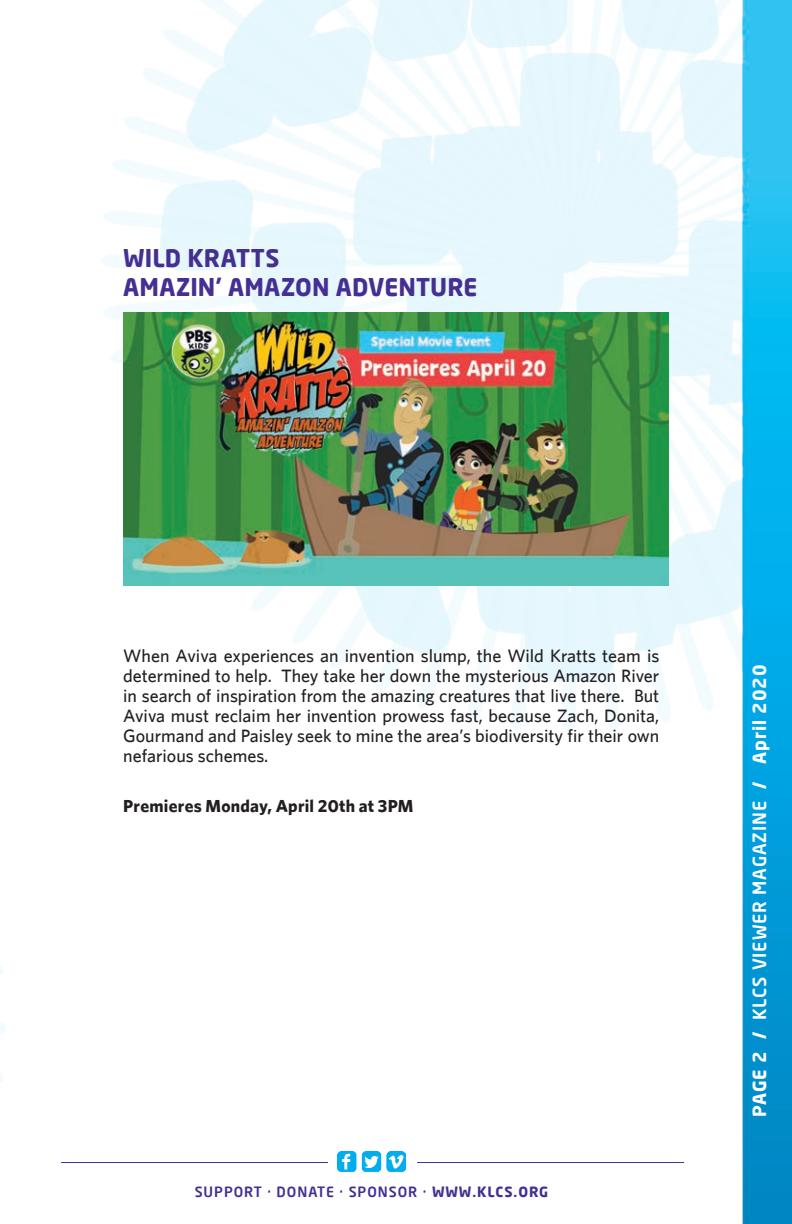
<style>
.page{position:relative;width:792px;height:1224px;background:#fff}
.page>*{position:absolute;margin:0;border:0;box-sizing:border-box;transform-origin:0 0}
.t1{font:700 24px/28.8px "Neo Sans Pro";letter-spacing:.005em;color:#452f92}
.t2{font:500 18px/20px "Whitney";color:#231f20;text-align:justify}
.t3{font:500 18px "Neo Sans Pro";letter-spacing:.05em;color:#fff}
.t4{font:700 17.6px "Whitney";letter-spacing:.015em;color:#231f20}
.t5{font:500 14px "Neo Sans Pro";letter-spacing:.07em;color:#452f92}
.s1{font-weight:700}
</style>
<div class="page">
<img style="left:102px;top:0;width:690px;height:1224px">
<hr style="left:417px;top:1162px;width:267px;height:1px;background:#452f92">
<img style="left:338px;top:1151px;width:67px;height:20px">
<hr style="left:61px;top:1162px;width:267px;height:1px;background:#452f92">
<img style="left:123px;top:312px;width:546px;height:273px">
<h1 class="t1" style="left:123px;top:243px;width:356px">WILD KRATTS<br>AMAZIN’ AMAZON ADVENTURE</h1>
<p class="t2" style="left:123px;top:645px;width:538px">When Aviva experiences an invention slump, the Wild Kratts team is determined to help. They take her down the mysterious Amazon River in search of inspiration from the amazing creatures that live there. But Aviva must reclaim her invention prowess fast, because Zach, Donita, Gourmand and Paisley seek to mine the area’s biodiversity fir their own nefarious schemes.</p>
<p class="t4" style="left:123px;top:795px;width:292px">Premieres Monday, April 20th at 3PM</p>
<p class="t5" style="left:195px;top:1183px;width:355px">SUPPORT · DONATE · SPONSOR · <span class="s1">WWW.KLCS.ORG</span></p>
<p class="t3" style="left:748px;top:1117px;width:454px;rotate:-90deg"><span class="s1">PAGE 2 /</span> KLCS VIEWER MAGAZINE <span class="s1">/ April 2020</span></p>
</div>
